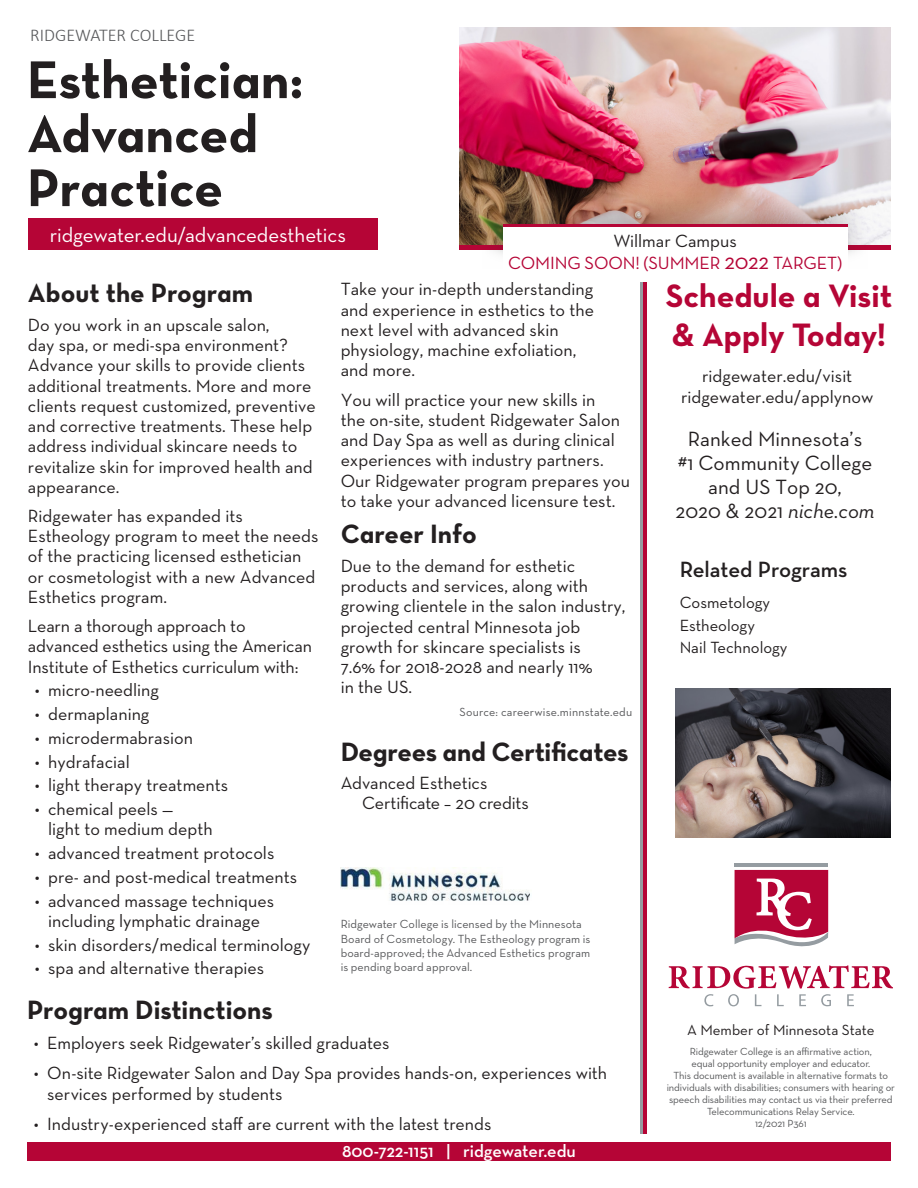
<style>
.page{position:relative;width:918px;height:1188px;background:#fff}
.page>*{position:absolute;margin:0;border:0;box-sizing:border-box;transform-origin:0 0}
.t1{font:54px/54px "Neutra Text Bold Alt";color:#231f20}
.t2{font:33px/39.6px "Neutra Text Bold Alt";color:#b50536}
.t3{font:27px "Neutra Text Bold Alt";letter-spacing:-.005em;color:#231f20}
.t4{font:600 22.5px "Neutra Text";letter-spacing:-.005em;color:#231f20}
.t5{font:21px/24px "Neutra Text";color:#231f20;text-align:center}
.t6{font:21px "Neutra Text";letter-spacing:-.005em;color:#fff}
.t7{font:18px/20.2px "Neutra Text";color:#231f20}
.t8{font:18px "Neutra Text";letter-spacing:-.01em;color:#b50536}
.t9{font:600 18px "Neutra Text";color:#fff}
.t10{font:300 18px "Calibri";color:#57585a}
.t11{font:16.5px "Neutra Text";color:#231f20}
.t12{font:15px "Neutra Text";color:#231f20}
.t13{font:12px/14.2px "Neutra Text";letter-spacing:.005em;color:#57585a}
.t14{font:10.5px/12px "Neutra Text";letter-spacing:-.01em;color:#57585a;text-align:center}
.s1{font-size:22.5px}
.s2{font-style:italic}
</style>
<div class="page">
<img style="left:459px;top:27px;width:432px;height:218px">
<div style="left:459px;top:245px;width:432px;height:5px;background:#b50536"></div>
<div style="left:480px;top:190px;width:391px;height:253px;background:#231f20;opacity:.21"></div>
<div style="left:503px;top:226px;width:345px;height:208px;background:#fff"></div>
<div style="left:815px;top:250px;width:65px;height:26px;background:#fff"></div>
<div style="left:459px;top:276px;width:421px;height:177px;background:#fff"></div>
<div style="left:470px;top:250px;width:65px;height:26px;background:#fff"></div>
<hr style="left:503px;top:224px;width:345px;height:3px;background:#b50536">
<div style="left:28px;top:219px;width:350px;height:31px;background:#b50536"></div>
<div style="left:27px;top:1143px;width:864px;height:18px;background:#b50536"></div>
<hr style="left:735px;top:863px;width:93px;height:4px;background:#959ca1">
<svg style="left:735px;top:870px;width:93px;height:77px"></svg>
<svg style="left:669px;top:965px;width:224px;height:41px"></svg>
<hr style="left:641px;top:283px;width:3px;height:851px;background:#959ca1">
<hr style="left:644px;top:283px;width:3px;height:851px;background:#b50536">
<img style="left:341px;top:868px;width:189px;height:33px">
<img style="left:675px;top:689px;width:216px;height:148px">
<p class="t10" style="left:30px;top:23px;width:166px">RIDGEWATER COLLEGE</p>
<p class="t1" style="left:27px;top:52px;width:278px">Esthetician:</p>
<p class="t1" style="left:27px;top:106px;width:233px">Advanced<br>Practice</p>
<p class="t6" style="left:50px;top:222px;width:298px">ridgewater.edu/advancedesthetics</p>
<p class="t7" style="left:613px;top:231px;width:125px">Willmar Campus</p>
<p class="t8" style="left:508px;top:252px;width:336px">COMING SOON! (SUMMER <span class="s1">2022</span> TARGET)</p>
<p class="t3" style="left:28px;top:276px;width:227px">About the Program</p>
<p class="t7" style="left:28px;top:314px;width:289px">Do you work in an upscale salon,<br>day spa, or medi-spa environment?<br>Advance your skills to provide clients additional treatments. More and more clients request customized, preventive and corrective treatments. These help address individual skincare needs to revitalize skin for improved health and appearance.</p>
<p class="t7" style="left:28px;top:505px;width:292px">Ridgewater has expanded its<br>Estheology program to meet the needs of the practicing licensed esthetician or cosmetologist with a new Advanced<br>Esthetics program.</p>
<p class="t7" style="left:28px;top:616px;width:286px">Learn a thorough approach to advanced esthetics using the American<br>Institute of Esthetics curriculum with:</p>
<p class="t7" style="left:35px;top:680px;width:126px">• micro-needling</p>
<p class="t7" style="left:35px;top:704px;width:116px">• dermaplaning</p>
<p class="t7" style="left:35px;top:727px;width:160px">• microdermabrasion</p>
<p class="t7" style="left:35px;top:751px;width:97px">• hydrafacial</p>
<p class="t7" style="left:35px;top:775px;width:195px">• light therapy treatments</p>
<p class="t7" style="left:48px;top:799px;width:166px;text-indent:-13px">• chemical peels —<br>light to medium depth</p>
<p class="t7" style="left:35px;top:843px;width:241px">• advanced treatment protocols</p>
<p class="t7" style="left:35px;top:866px;width:264px">• pre- and post-medical treatments</p>
<p class="t7" style="left:35px;top:890px;width:241px;text-align:center">• advanced massage techniques including lymphatic drainage</p>
<p class="t7" style="left:35px;top:934px;width:277px">• skin disorders/medical terminology</p>
<p class="t7" style="left:35px;top:958px;width:231px">• spa and alternative therapies</p>
<p class="t7" style="left:341px;top:279px;width:255px">Take your in-depth understanding and experience in esthetics to the next level with advanced skin physiology, machine exfoliation, and more.</p>
<p class="t7" style="left:341px;top:389px;width:291px">You will practice your new skills in<br>the on-site, student Ridgewater Salon and Day Spa as well as during clinical experiences with industry partners.<br>Our Ridgewater program prepares you to take your advanced licensure test.</p>
<p class="t3" style="left:341px;top:517px;width:138px">Career Info</p>
<p class="t7" style="left:341px;top:555px;width:286px">Due to the demand for esthetic products and services, along with growing clientele in the salon industry, projected central Minnesota job growth for skincare specialists is<br>7.6% for 2018-2028 and nearly 11%<br>in the US.</p>
<p class="t13" style="left:460px;top:704px;width:174px">Source: careerwise.minnstate.edu</p>
<p class="t3" style="left:341px;top:735px;width:289px">Degrees and Certificates</p>
<p class="t7" style="left:362px;top:773px;width:168px;line-height:19.5px;text-indent:-21px">Advanced Esthetics<br>Certificate – 20 credits</p>
<p class="t13" style="left:341px;top:917px;width:251px">Ridgewater College is licensed by the Minnesota Board of Cosmetology. The Estheology program is board-approved; the Advanced Esthetics program is pending board approval.</p>
<p class="t3" style="left:27px;top:993px;width:247px">Program Distinctions</p>
<p class="t7" style="left:34px;top:1032px;width:357px">• Employers seek Ridgewater’s skilled graduates</p>
<p class="t7" style="left:47px;top:1062px;width:561px;line-height:21px;text-indent:-14px">• On-site Ridgewater Salon and Day Spa provides hands-on, experiences with services performed by students</p>
<p class="t7" style="left:34px;top:1113px;width:459px">• Industry-experienced staff are current with the latest trends</p>
<p class="t9" style="left:342px;top:1139px;width:235px">800-722-1151 | ridgewater.edu</p>
<p class="t2" style="left:666px;top:275px;width:228px">Schedule a Visit &amp; Apply Today!</p>
<p class="t7" style="left:702px;top:366px;width:152px">ridgewater.edu/visit</p>
<p class="t7" style="left:681px;top:387px;width:194px">ridgewater.edu/applynow</p>
<p class="t5" style="left:678px;top:426px;width:196px">Ranked Minnesota’s #1 Community College and US Top 20,</p>
<p class="t5" style="left:676px;top:498px;width:201px">2020 &amp; 2021 <span class="s2">niche.com</span></p>
<p class="t4" style="left:680px;top:555px;width:169px">Related Programs</p>
<p class="t11" style="left:680px;top:593px;width:92px">Cosmetology</p>
<p class="t11" style="left:680px;top:615px;width:77px">Estheology</p>
<p class="t11" style="left:680px;top:637px;width:109px">Nail Technology</p>
<p class="t12" style="left:687px;top:1021px;width:189px">A Member of Minnesota State</p>
<p class="t14" style="left:690px;top:1045px;width:184px">Ridgewater College is an affirmative action,</p>
<p class="t14" style="left:691px;top:1057px;width:181px">equal opportunity employer and educator.</p>
<p class="t14" style="left:667px;top:1069px;width:230px">This document is available in alternative formats to individuals with disabilities; consumers with hearing or speech disabilities may contact us via their preferred</p>
<p class="t14" style="left:707px;top:1105px;width:149px">Telecommunications Relay Service.<br>12/2021 P361</p>
</div>
